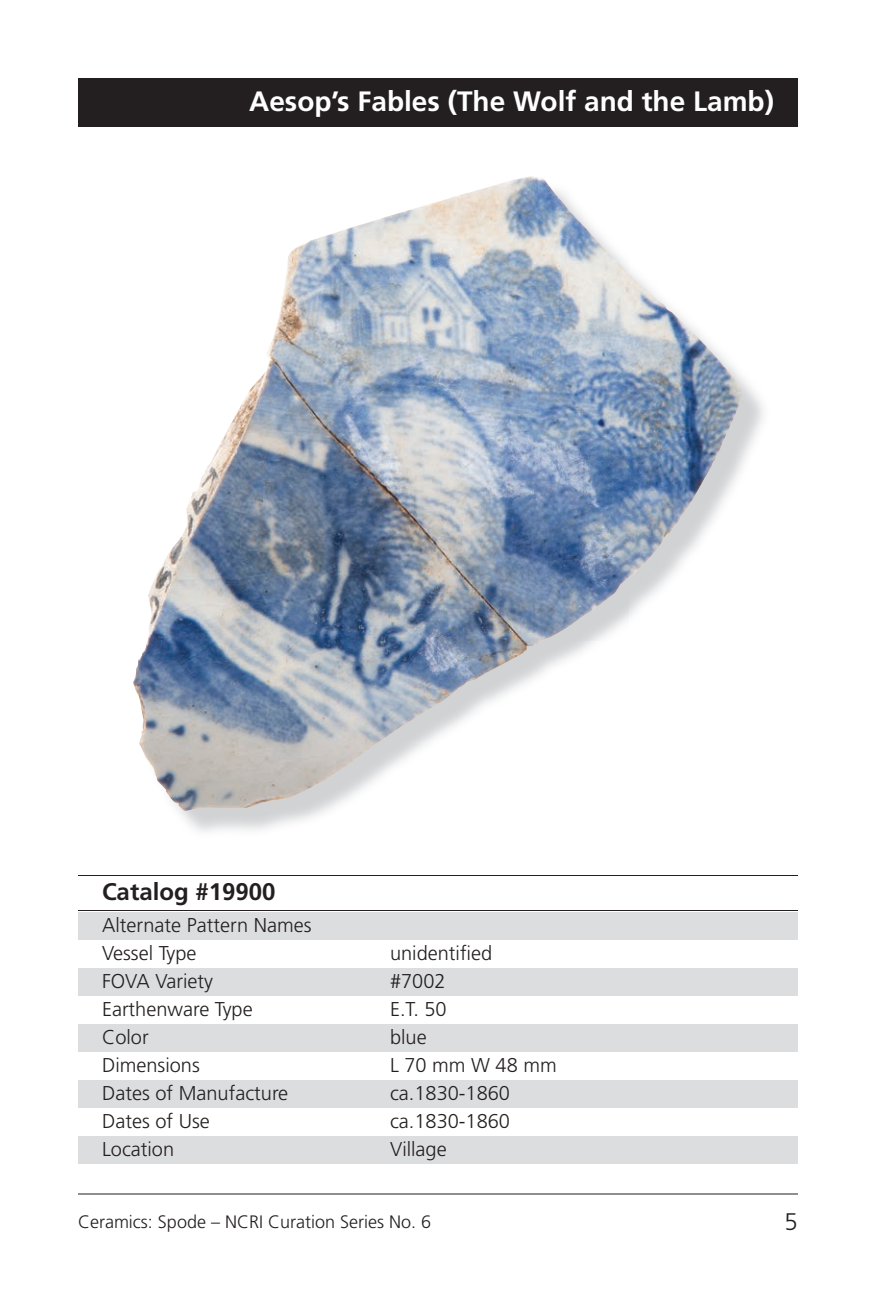
<style>
.page{position:relative;width:876px;height:1308px;background:#fff}
.page>*{position:absolute;margin:0;border:0;box-sizing:border-box;transform-origin:0 0}
.t1{font:700 28px "Frutiger";color:#fff}
.t2{font:700 24px "Frutiger";color:#231f20}
.t3{font:300 24px "Frutiger LT Std";color:#231f20}
.t4{font:300 20px/28px "Frutiger LT Std";color:#231f20}
.t5{font:300 18px "Frutiger LT Std";color:#231f20}
</style>
<div class="page">
<div style="left:78px;top:1136px;width:720px;height:28px;background:#dcdddf"></div>
<div style="left:78px;top:1080px;width:720px;height:28px;background:#dcdddf"></div>
<div style="left:78px;top:1024px;width:720px;height:28px;background:#dcdddf"></div>
<div style="left:78px;top:968px;width:720px;height:28px;background:#dcdddf"></div>
<div style="left:78px;top:912px;width:720px;height:28px;background:#dcdddf"></div>
<hr style="left:78px;top:910px;width:720px;height:1px;background:#231f20">
<hr style="left:78px;top:875px;width:720px;height:1px;background:#231f20">
<hr style="left:78px;top:1194px;width:720px;height:1px;background:#231f20">
<div style="left:78px;top:78px;width:720px;height:49px;background:#231f20"></div>
<img style="left:179px;top:182px;width:585px;height:650px">
<img style="left:133px;top:176px;width:399px;height:635px">
<h1 class="t1" style="left:249px;top:85px;width:526px">Aesop’s Fables (The Wolf and the Lamb)</h1>
<p class="t2" style="left:102px;top:878px;width:175px">Catalog #19900</p>
<p class="t4" style="left:102px;top:911px;width:211px">Alternate Pattern Names<br>Vessel Type</p>
<p class="t4" style="left:390px;top:939px;width:104px">unidentified</p>
<p class="t4" style="left:102px;top:967px;width:113px">FOVA Variety</p>
<p class="t4" style="left:390px;top:967px;width:57px">#7002</p>
<p class="t4" style="left:102px;top:995px;width:152px">Earthenware Type</p>
<p class="t4" style="left:390px;top:995px;width:58px">E.T. 50</p>
<p class="t4" style="left:102px;top:1023px;width:48px">Color</p>
<p class="t4" style="left:390px;top:1023px;width:38px">blue</p>
<p class="t4" style="left:102px;top:1051px;width:99px">Dimensions</p>
<p class="t4" style="left:390px;top:1051px;width:168px">L 70 mm W 48 mm</p>
<p class="t4" style="left:102px;top:1079px;width:188px">Dates of Manufacture</p>
<p class="t4" style="left:390px;top:1079px;width:122px">ca.1830-1860</p>
<p class="t4" style="left:102px;top:1107px;width:109px">Dates of Use</p>
<p class="t4" style="left:390px;top:1107px;width:122px">ca.1830-1860</p>
<p class="t4" style="left:102px;top:1135px;width:74px">Location</p>
<p class="t4" style="left:390px;top:1135px;width:58px">Village</p>
<p class="t5" style="left:78px;top:1211px;width:355px">Ceramics: Spode – NCRI Curation Series No. 6</p>
<p class="t3" style="left:785px;top:1208px;width:15px">5</p>
</div>
